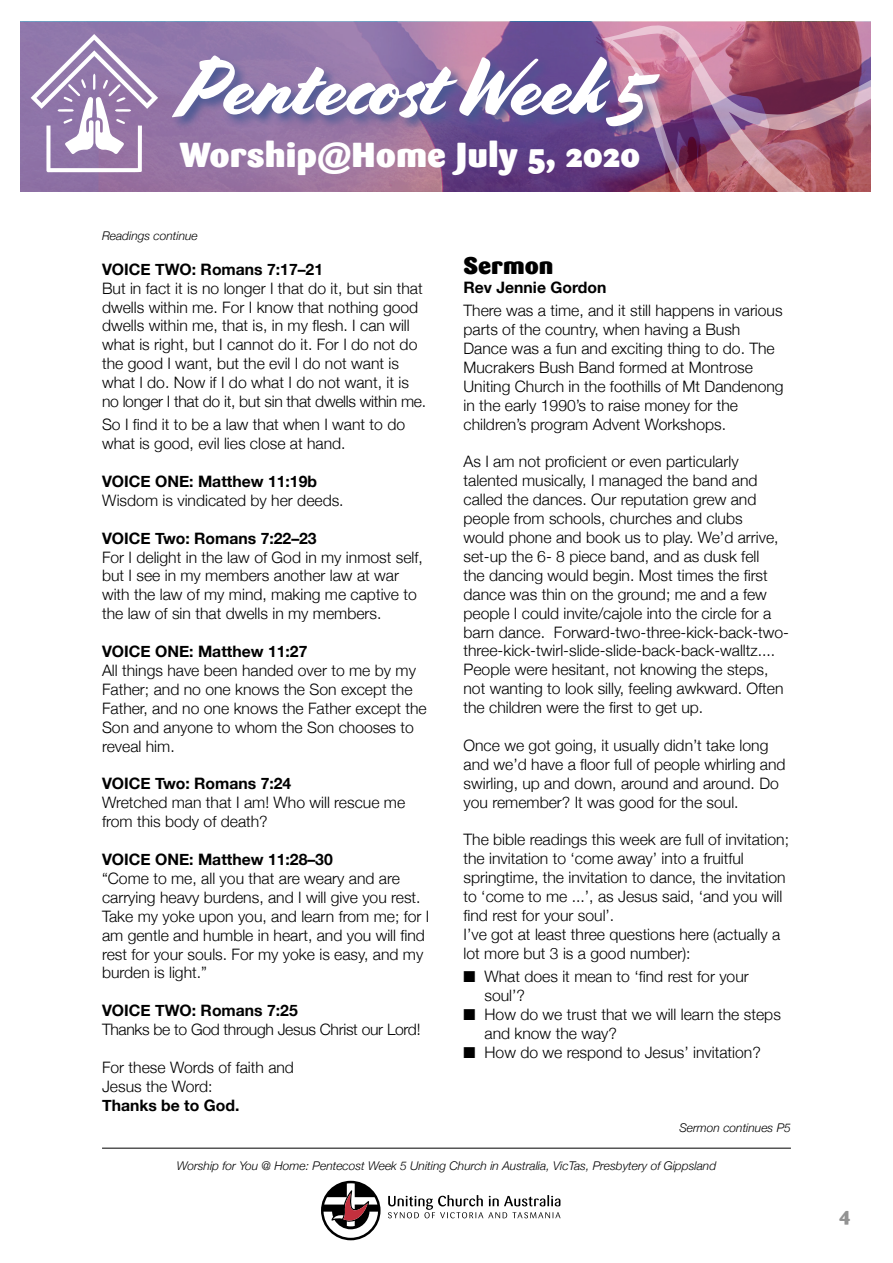
<style>
.page{position:relative;width:893px;height:1263px;background:#fff}
.page>*{position:absolute;margin:0;border:0;box-sizing:border-box;transform-origin:0 0}
.t1{font:81px "Cortado";letter-spacing:-.01em;color:#fff}
.t2{font:900 34.5px "Sari";color:#fff}
.t3{font:900 24px "Sari";color:#000}
.t4{font:900 19.5px "Sari";color:#939393}
.t5{font:300 15.75px/18.9px "Helvetica Neue";color:#000}
.t6{font:700 15.75px "Helvetica Neue";color:#000}
.t7{font:300 15.75px "Helvetica Neue";letter-spacing:-.02em;color:#000}
.t8{font:italic 300 12px "Helvetica Neue";color:#000}
</style>
<div class="page">
<svg style="left:388px;top:1195px;width:172px;height:23px"></svg>
<svg style="left:321px;top:1181px;width:60px;height:59px"></svg>
<hr style="left:102px;top:1148px;width:689px;height:1px;background:#000">
<img style="left:20px;top:22px;width:581px;height:170px">
<svg style="left:31px;top:34px;width:127px;height:138px"></svg>
<svg style="left:601px;top:21px;width:270px;height:171px;background:#a15d79"></svg>
<div style="left:171px;top:53px;width:502px;height:87px;background:#465792;opacity:.91"></div>
<h1 class="t1" style="left:179px;top:40px;width:471px">Pentecost Week 5</h1>
<h2 class="t2" style="left:179px;top:134px;width:462px">Worship@Home July 5, 2020</h2>
<h2 class="t2" style="left:174px;top:135px;width:489px">Worship@Home Ma 24, 2020</h2>
<p class="t8" style="left:102px;top:226px;width:97px">Readings continue</p>
<p class="t6" style="left:102px;top:257px;width:223px">VOICE TWO: Romans 7:17–21</p>
<p class="t5" style="left:102px;top:277px;width:326px">But in fact it is no longer I that do it, but sin that dwells within me. For I know that nothing good dwells within me, that is, in my flesh. I can will what is right, but I cannot do it. For I do not do the good I want, but the evil I do not want is what I do. Now if I do what I do not want, it is no longer I that do it, but sin that dwells within me.</p>
<p class="t5" style="left:102px;top:414px;width:305px">So I find it to be a law that when I want to do what is good, evil lies close at hand.</p>
<p class="t6" style="left:102px;top:469px;width:216px">VOICE ONE: Matthew 11:19b</p>
<p class="t5" style="left:102px;top:490px;width:243px">Wisdom is vindicated by her deeds.</p>
<p class="t6" style="left:102px;top:526px;width:216px">VOICE Two: Romans 7:22–23</p>
<p class="t5" style="left:102px;top:546px;width:322px">For I delight in the law of God in my inmost self, but I see in my members another law at war with the law of my mind, making me captive to the law of sin that dwells in my members.</p>
<p class="t6" style="left:102px;top:639px;width:207px">VOICE ONE: Matthew 11:27</p>
<p class="t5" style="left:102px;top:660px;width:326px">All things have been handed over to me by my Father; and no one knows the Son except the Father, and no one knows the Father except the Son and anyone to whom the Son chooses to reveal him.</p>
<p class="t6" style="left:102px;top:771px;width:191px">VOICE Two: Romans 7:24</p>
<p class="t5" style="left:102px;top:792px;width:305px">Wretched man that I am! Who will rescue me from this body of death?</p>
<p class="t6" style="left:102px;top:847px;width:232px">VOICE ONE: Matthew 11:28–30</p>
<p class="t5" style="left:102px;top:868px;width:329px">“Come to me, all you that are weary and are carrying heavy burdens, and I will give you rest.<br>Take my yoke upon you, and learn from me; for I am gentle and humble in heart, and you will find rest for your souls. For my yoke is easy, and my burden is light.”</p>
<p class="t6" style="left:102px;top:998px;width:197px">VOICE TWO: Romans 7:25</p>
<p class="t7" style="left:102px;top:1017px;width:320px">Thanks be to God through Jesus Christ our Lord!</p>
<p class="t5" style="left:102px;top:1057px;width:193px">For these Words of faith and<br>Jesus the Word:</p>
<p class="t6" style="left:102px;top:1093px;width:139px">Thanks be to God.</p>
<h3 class="t3" style="left:463px;top:251px;width:91px">Sermon</h3>
<p class="t6" style="left:463px;top:275px;width:144px">Rev Jennie Gordon</p>
<p class="t5" style="left:463px;top:300px;width:322px">There was a time, and it still happens in various parts of the country, when having a Bush Dance was a fun and exciting thing to do. The Mucrakers Bush Band formed at Montrose Uniting Church in the foothills of Mt Dandenong in the early 1990’s to raise money for the children’s program Advent Workshops.</p>
<p class="t5" style="left:463px;top:451px;width:327px">As I am not proficient or even particularly talented musically, I managed the band and called the dances. Our reputation grew and people from schools, churches and clubs<br>would phone and book us to play. We’d arrive, set-up the 6- 8 piece band, and as dusk fell<br>the dancing would begin. Most times the first dance was thin on the ground; me and a few people I could invite/cajole into the circle for a barn dance. Forward-two-three-kick-back-two&shy;three-kick-twirl-slide-slide-back-back-walltz....<br>People were hesitant, not knowing the steps, not wanting to look silly, feeling awkward. Often the children were the first to get up.</p>
<p class="t5" style="left:463px;top:735px;width:324px">Once we got going, it usually didn’t take long and we’d have a floor full of people whirling and swirling, up and down, around and around. Do you remember? It was good for the soul.</p>
<p class="t5" style="left:463px;top:829px;width:327px">The bible readings this week are full of invitation; the invitation to ‘come away’ into a fruitful springtime, the invitation to dance, the invitation to ‘come to me ...’, as Jesus said, ‘and you will find rest for your soul’.<br>I’ve got at least three questions here (actually a lot more but 3 is a good number):</p>
<p class="t5" style="left:484px;top:966px;width:266px;text-indent:-21px">■ What does it mean to ‘find rest for your soul’?</p>
<p class="t5" style="left:484px;top:1004px;width:298px;text-indent:-21px">■ How do we trust that we will learn the steps and know the way?</p>
<p class="t5" style="left:463px;top:1041px;width:299px">■ How do we respond to Jesus’ invitation?</p>
<p class="t8" style="left:679px;top:1118px;width:113px">Sermon continues P5</p>
<p class="t8" style="left:177px;top:1156px;width:541px">Worship for You @ Home: Pentecost Week 5 Uniting Church in Australia, VicTas, Presbytery of Gippsland</p>
<p class="t4" style="left:839px;top:1202px;width:13px">4</p>
</div>
